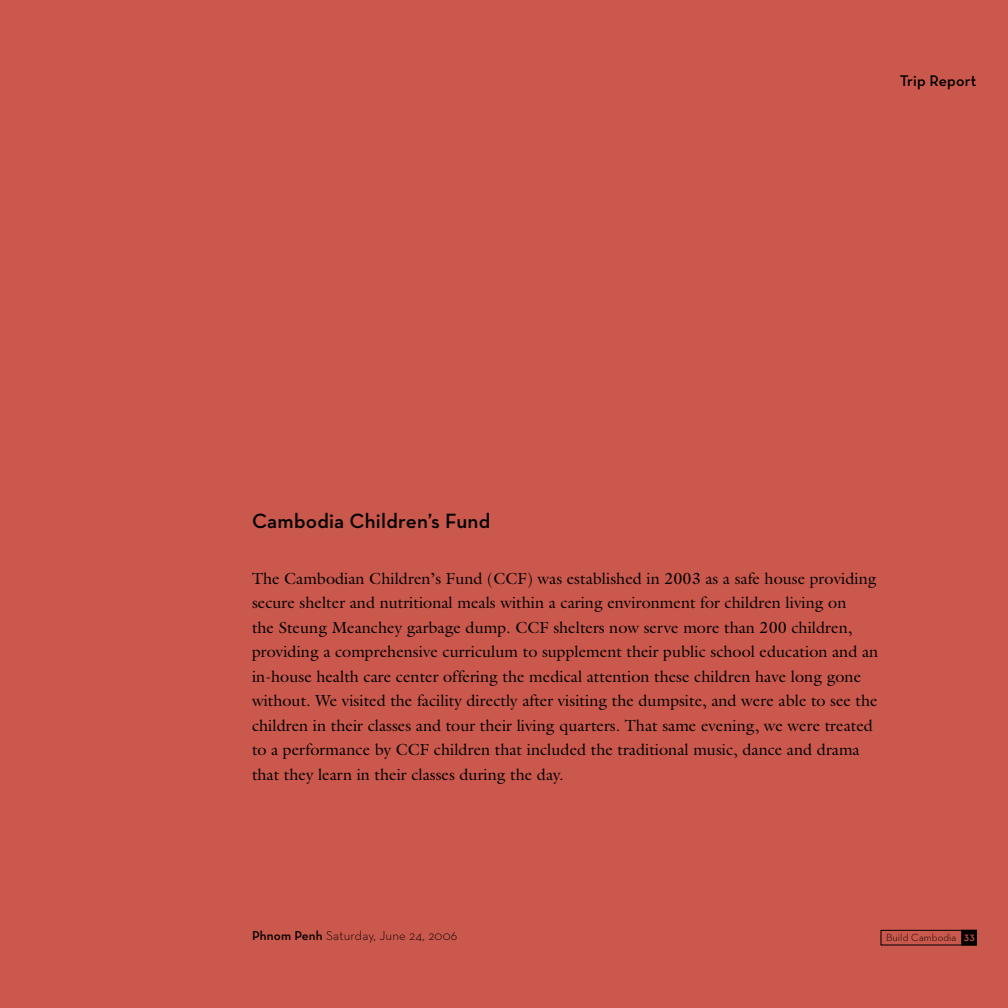
<style>
.page{position:relative;width:1008px;height:1008px;background:#ca584c}
.page>*{position:absolute;margin:0;border:0;box-sizing:border-box;transform-origin:0 0}
.t1{font:600 21px "Neutra Text";letter-spacing:.01em;color:#000}
.t2{font:16.1px/24.5px "Galliard";color:#000}
.t3{font:600 15.75px "Neutra Text";letter-spacing:.01em;color:#000}
.t4{font:300 13.12px "Neutra Text";letter-spacing:.01em;color:#000}
.t5{font:300 10.5px "Neutra Text";letter-spacing:.01em;color:#000}
.t6{font:600 10.5px "Neutra Text";color:#ca584c}
.s1{font-weight:600}
</style>
<div class="page">
<div style="left:962px;top:930px;width:14px;height:15px;background:#000"></div>
<div style="left:961px;top:930px;width:16px;height:15px;border:1px solid #000"></div>
<div style="left:881px;top:930px;width:96px;height:15px;border:1px solid #000"></div>
<p class="t3" style="left:900px;top:71px;width:78px">Trip Report</p>
<h1 class="t1" style="left:252px;top:508px;width:240px">Cambodia Children’s Fund</h1>
<p class="t2" style="left:252px;top:566px;width:628px">The Cambodian Children’s Fund (CCF) was established in 2003 as a safe house providing secure shelter and nutritional meals within a caring environment for children living on<br>the Steung Meanchey garbage dump. CCF shelters now serve more than 200 children, providing a comprehensive curriculum to supplement their public school education and an in-house health care center offering the medical attention these children have long gone without. We visited the facility directly after visiting the dumpsite, and were able to see the children in their classes and tour their living quarters. That same evening, we were treated to a performance by CCF children that included the traditional music, dance and drama that they learn in their classes during the day.</p>
<p class="t4" style="left:252px;top:928px;width:207px"><span class="s1">Phnom Penh</span> Saturday, June 24, 2006</p>
<p class="t6" style="left:964px;top:930px;width:12px">33</p>
<p class="t5" style="left:886px;top:931px;width:72px">Build Cambodia</p>
</div>
